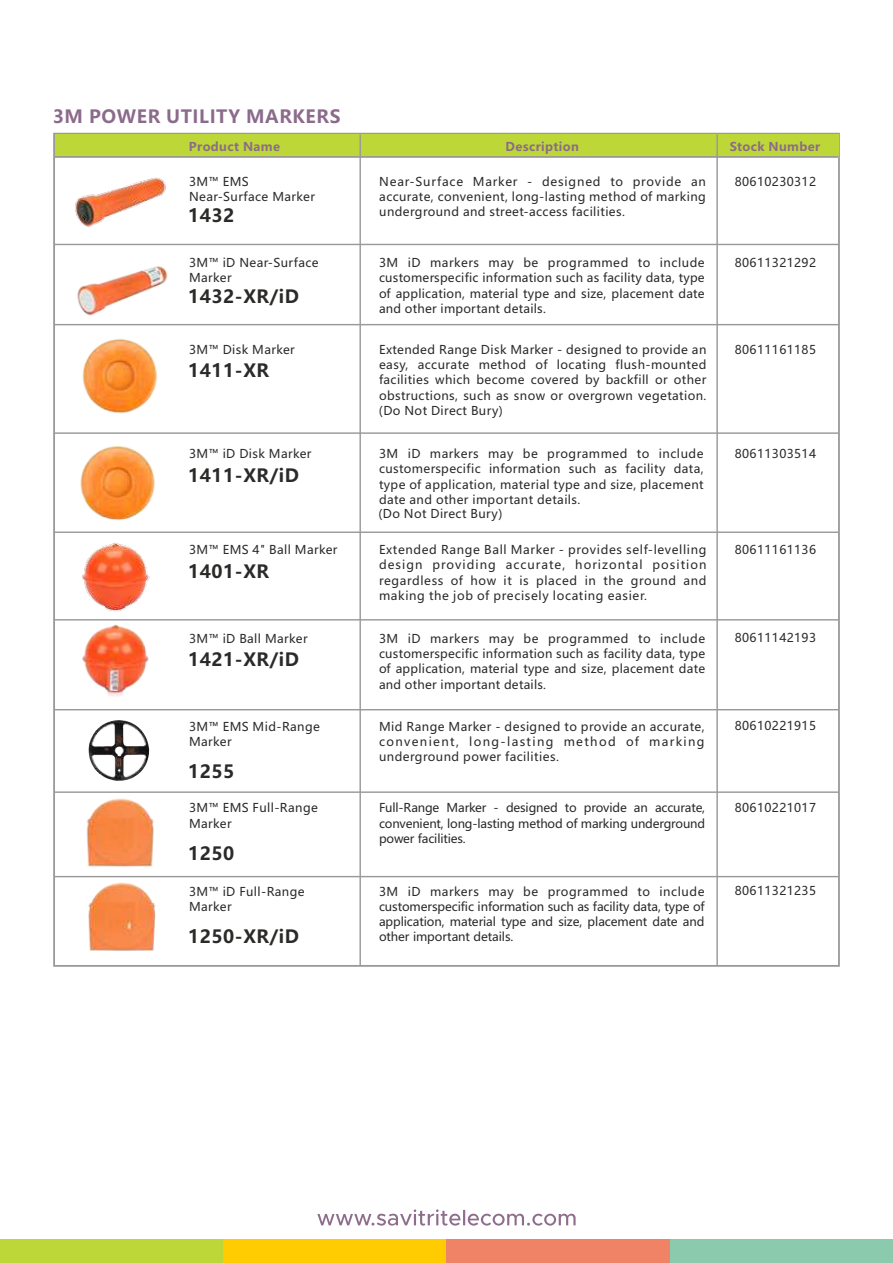
<style>
.page{position:relative;width:893px;height:1263px;background:#fff}
.page>*{position:absolute;margin:0;border:0;box-sizing:border-box;transform-origin:0 0}
.t1{font:700 18px "Microsoft Ya Hei UI";letter-spacing:.035em;color:#2b2a29}
.t2{font:700 18px "Microsoft Ya Hei UI";letter-spacing:.035em;color:#8b6a8c}
.t3{font:12px/15.3px "Microsoft Ya Hei UI";letter-spacing:.03em;color:#2b2a29;text-align:justify}
.t4{font:700 12px "Microsoft Ya Hei UI";letter-spacing:.035em;color:#8b6a8c}
</style>
<div class="page">
<div style="left:670px;top:1239px;width:223px;height:24px;background:#8ccaae"></div>
<div style="left:223px;top:1239px;width:223px;height:24px;background:#fecc00"></div>
<div style="left:446px;top:1239px;width:224px;height:24px;background:#f08365"></div>
<div style="left:0;top:1239px;width:223px;height:24px;background:#bdd738"></div>
<svg style="left:317px;top:1209px;width:259px;height:16px"></svg>
<div style="left:53px;top:133px;width:787px;height:834px;background:#fff;border:2px solid #999"></div>
<div style="left:55px;top:134px;width:783px;height:23px;background:#bdd738"></div>
<hr style="left:321px;top:156px;width:518px;height:1px;background:#999">
<hr style="left:54px;top:156px;width:267px;height:1px;background:#999">
<img style="left:75px;top:177px;width:91px;height:50px">
<hr style="left:359px;top:134px;width:2px;height:548px;background:#999">
<hr style="left:359px;top:682px;width:2px;height:284px;background:#999">
<hr style="left:716px;top:134px;width:2px;height:548px;background:#999">
<hr style="left:716px;top:682px;width:2px;height:284px;background:#999">
<hr style="left:321px;top:244px;width:518px;height:1px;background:#999">
<hr style="left:54px;top:244px;width:267px;height:1px;background:#999">
<img style="left:77px;top:266px;width:91px;height:50px">
<hr style="left:321px;top:324px;width:518px;height:1px;background:#999">
<hr style="left:54px;top:324px;width:267px;height:1px;background:#999">
<img style="left:82px;top:339px;width:75px;height:75px">
<hr style="left:321px;top:432px;width:518px;height:2px;background:#999">
<hr style="left:54px;top:432px;width:267px;height:2px;background:#999">
<img style="left:80px;top:446px;width:75px;height:75px">
<hr style="left:321px;top:531px;width:518px;height:2px;background:#999">
<hr style="left:54px;top:531px;width:267px;height:2px;background:#999">
<img style="left:82px;top:543px;width:68px;height:69px">
<hr style="left:321px;top:619px;width:518px;height:1px;background:#999">
<hr style="left:54px;top:619px;width:267px;height:1px;background:#999">
<img style="left:82px;top:624px;width:67px;height:72px">
<hr style="left:321px;top:709px;width:518px;height:1px;background:#999">
<hr style="left:54px;top:709px;width:267px;height:1px;background:#999">
<img style="left:88px;top:720px;width:61px;height:61px">
<hr style="left:321px;top:791px;width:518px;height:2px;background:#999">
<hr style="left:54px;top:791px;width:267px;height:2px;background:#999">
<img style="left:71px;top:792px;width:96px;height:75px">
<hr style="left:321px;top:876px;width:518px;height:1px;background:#999">
<hr style="left:54px;top:876px;width:267px;height:1px;background:#999">
<img style="left:71px;top:877px;width:96px;height:74px">
<h1 class="t2" style="left:53px;top:108px;width:289px">3M POWER UTILITY MARKERS</h1>
<p class="t4" style="left:189px;top:141px;width:93px">Product Name</p>
<p class="t4" style="left:505px;top:141px;width:75px">Description</p>
<p class="t4" style="left:730px;top:141px;width:92px">Stock Number</p>
<p class="t3" style="left:189px;top:175px;width:127px">3M™ EMS<br>Near-Surface Marker</p>
<h1 class="t1" style="left:188px;top:207px;width:48px">1432</h1>
<p class="t3" style="left:379px;top:175px;width:328px">Near-Surface Marker - designed to provide an accurate, convenient, long-lasting method of marking underground and street-access facilities.</p>
<p class="t3" style="left:735px;top:175px;width:83px">80610230312</p>
<p class="t3" style="left:189px;top:256px;width:131px">3M™ iD Near-Surface<br>Marker</p>
<h1 class="t1" style="left:188px;top:288px;width:112px">1432-XR/iD</h1>
<p class="t3" style="left:189px;top:343px;width:107px">3M™ Disk Marker</p>
<h1 class="t1" style="left:188px;top:363px;width:82px">1411-XR</h1>
<p class="t3" style="left:189px;top:447px;width:124px">3M™ iD Disk Marker</p>
<h1 class="t1" style="left:188px;top:467px;width:112px">1411-XR/iD</h1>
<p class="t3" style="left:189px;top:543px;width:150px">3M™ EMS 4" Ball Marker</p>
<h1 class="t1" style="left:188px;top:563px;width:82px">1401-XR</h1>
<p class="t3" style="left:189px;top:632px;width:120px">3M™ iD Ball Marker</p>
<h1 class="t1" style="left:188px;top:651px;width:112px">1421-XR/iD</h1>
<p class="t3" style="left:189px;top:720px;width:132px">3M™ EMS Mid-Range<br>Marker</p>
<h1 class="t1" style="left:188px;top:763px;width:48px">1255</h1>
<p class="t3" style="left:189px;top:801px;width:130px">3M™ EMS Full-Range<br>Marker</p>
<h1 class="t1" style="left:188px;top:845px;width:48px">1250</h1>
<p class="t3" style="left:189px;top:885px;width:117px">3M™ iD Full-Range<br>Marker</p>
<h1 class="t1" style="left:188px;top:928px;width:112px">1250-XR/iD</h1>
<p class="t3" style="left:379px;top:256px;width:327px">3M iD markers may be programmed to include customerspecific information such as facility data, type of application, material type and size, placement date and other important details.</p>
<p class="t3" style="left:735px;top:256px;width:83px">80611321292</p>
<p class="t3" style="left:379px;top:343px;width:329px">Extended Range Disk Marker - designed to provide an easy, accurate method of locating flush-mounted facilities which become covered by backfill or other obstructions, such as snow or overgrown vegetation. (Do Not Direct Bury)</p>
<p class="t3" style="left:735px;top:343px;width:83px">80611161185</p>
<p class="t3" style="left:379px;top:447px;width:326px">3M iD markers may be programmed to include customerspecific information such as facility data, type of application, material type and size, placement date and other important details.</p>
<p class="t3" style="left:378px;top:507px;width:125px">(Do Not Direct Bury)</p>
<p class="t3" style="left:735px;top:447px;width:83px">80611303514</p>
<p class="t3" style="left:379px;top:543px;width:329px">Extended Range Ball Marker - provides self-levelling design providing accurate, horizontal position regardless of how it is placed in the ground and making the job of precisely locating easier.</p>
<p class="t3" style="left:735px;top:543px;width:83px">80611161136</p>
<p class="t3" style="left:379px;top:632px;width:328px">3M iD markers may be programmed to include customerspecific information such as facility data, type of application, material type and size, placement date and other important details.</p>
<p class="t3" style="left:735px;top:631px;width:83px">80611142193</p>
<p class="t3" style="left:379px;top:720px;width:327px">Mid Range Marker - designed to provide an accurate, convenient, long-lasting method of marking underground power facilities.</p>
<p class="t3" style="left:735px;top:719px;width:83px">80610221915</p>
<p class="t3" style="left:379px;top:801px;width:328px">Full-Range Marker - designed to provide an accurate, convenient, long-lasting method of marking underground power facilities.</p>
<p class="t3" style="left:735px;top:801px;width:83px">80610221017</p>
<p class="t3" style="left:379px;top:885px;width:327px">3M iD markers may be programmed to include customerspecific information such as facility data, type of application, material type and size, placement date and other important details.</p>
<p class="t3" style="left:735px;top:884px;width:83px">80611321235</p>
</div>
